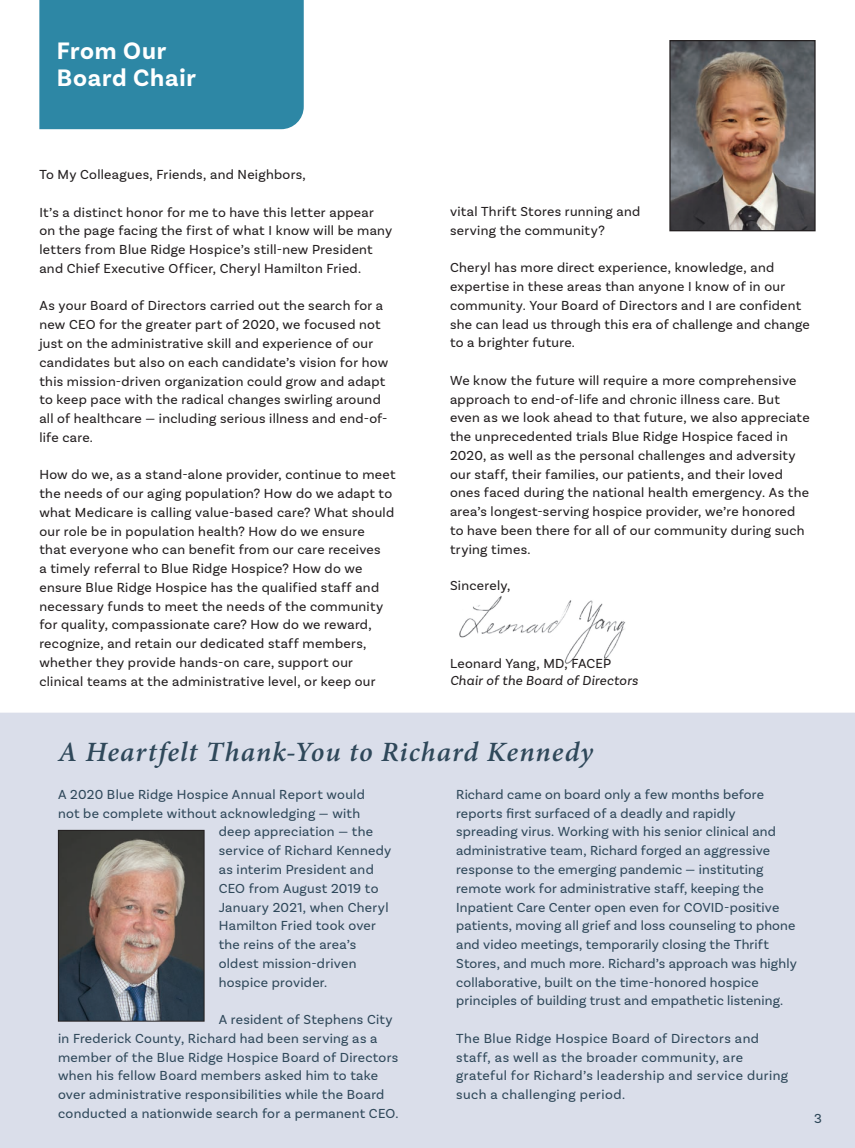
<style>
.page{position:relative;width:855px;height:1148px;background:#fff}
.page>*{position:absolute;margin:0;border:0;box-sizing:border-box;transform-origin:0 0}
.t1{font:italic 700 27.5px "Adobe Hebrew";letter-spacing:.035em;color:#2f485a}
.t2{font:700 25px/27.5px "Basic Sans";letter-spacing:.03em;color:#fff}
.Body_Copy{font:13.75px/18.8px "Basic Sans";letter-spacing:.02em;color:#231f20}
.t3{font:13.75px/18.8px "Basic Sans";letter-spacing:.015em;color:#2f485a}
.t4{font:13.75px/18.8px "Basic Sans";letter-spacing:.035em;color:#2f485a}
.Body_Copy-2{font:italic 13.75px "Basic Sans";letter-spacing:.02em;color:#231f20}
</style>
<div class="page">
<div style="left:39px;top:0;width:265px;height:129px;background:#2d87a5"></div>
<svg style="left:669px;top:40px;width:147px;height:192px"></svg>
<div style="left:0;top:712px;width:855px;height:436px;background:#dadeea"></div>
<svg style="left:58px;top:829px;width:147px;height:192px"></svg>
<img style="left:459px;top:596px;width:167px;height:68px">
<p class="t2" style="left:57px;top:37px;width:141px">From Our<br>Board Chair</p>
<p class="Body_Copy" style="left:39px;top:165px;width:268px">To My Colleagues, Friends, and Neighbors,</p>
<p class="Body_Copy" style="left:39px;top:202px;width:354px">It’s a distinct honor for me to have this letter appear on the page facing the first of what I know will be many letters from Blue Ridge Hospice’s still-new President and Chief Executive Officer, Cheryl Hamilton Fried.</p>
<p class="Body_Copy" style="left:39px;top:296px;width:350px">As your Board of Directors carried out the search for a new CEO for the greater part of 2020, we focused not just on the administrative skill and experience of our candidates but also on each candidate’s vision for how this mission-driven organization could grow and adapt to keep pace with the radical changes swirling around all of healthcare — including serious illness and end-of&shy;life care.</p>
<p class="Body_Copy" style="left:39px;top:465px;width:358px">How do we, as a stand-alone provider, continue to meet the needs of our aging population? How do we adapt to what Medicare is calling value-based care? What should our role be in population health? How do we ensure<br>that everyone who can benefit from our care receives<br>a timely referral to Blue Ridge Hospice? How do we ensure Blue Ridge Hospice has the qualified staff and necessary funds to meet the needs of the community for quality, compassionate care? How do we reward, recognize, and retain our dedicated staff members, whether they provide hands-on care, support our clinical teams at the administrative level, or keep our</p>
<p class="Body_Copy" style="left:450px;top:202px;width:192px">vital Thrift Stores running and serving the community?</p>
<p class="Body_Copy" style="left:450px;top:258px;width:361px">Cheryl has more direct experience, knowledge, and expertise in these areas than anyone I know of in our community. Your Board of Directors and I are confident she can lead us through this era of challenge and change to a brighter future.</p>
<p class="Body_Copy" style="left:450px;top:371px;width:361px">We know the future will require a more comprehensive approach to end-of-life and chronic illness care. But even as we look ahead to that future, we also appreciate the unprecedented trials Blue Ridge Hospice faced in 2020, as well as the personal challenges and adversity our staff, their families, our patients, and their loved ones faced during the national health emergency. As the area’s longest-serving hospice provider, we’re honored to have been there for all of our community during such trying times.</p>
<p class="Body_Copy" style="left:450px;top:576px;width:62px">Sincerely,</p>
<p class="Body_Copy" style="left:450px;top:653px;width:163px">Leonard Yang, MD, FACEP</p>
<p class="Body_Copy-2" style="left:450px;top:672px;width:190px">Chair of the Board of Directors</p>
<p class="t1" style="left:58px;top:735px;width:536px">A Heartfelt Thank-You to Richard Kennedy</p>
<p class="t3" style="left:456px;top:785px;width:342px">Richard came on board only a few months before reports first surfaced of a deadly and rapidly spreading virus. Working with his senior clinical and administrative team, Richard forged an aggressive response to the emerging pandemic — instituting remote work for administrative staff, keeping the Inpatient Care Center open even for COVID-positive patients, moving all grief and loss counseling to phone and video meetings, temporarily closing the Thrift Stores, and much more. Richard’s approach was highly collaborative, built on the time-honored hospice principles of building trust and empathetic listening.</p>
<p class="t4" style="left:456px;top:1028px;width:333px">The Blue Ridge Hospice Board of Directors and staff, as well as the broader community, are grateful for Richard’s leadership and service during such a challenging period.</p>
<p class="t3" style="left:58px;top:785px;width:308px">A 2020 Blue Ridge Hospice Annual Report would</p>
<p class="t3" style="left:58px;top:803px;width:304px">not be complete without acknowledging — with</p>
<p class="t3" style="left:219px;top:822px;width:156px">deep appreciation — the</p>
<p class="t3" style="left:219px;top:841px;width:174px">service of Richard Kennedy</p>
<p class="t3" style="left:219px;top:860px;width:157px">as interim President and</p>
<p class="t3" style="left:219px;top:878px;width:161px">CEO from August 2019 to</p>
<p class="t3" style="left:219px;top:897px;width:171px">January 2021, when Cheryl</p>
<p class="t3" style="left:219px;top:916px;width:159px">Hamilton Fried took over</p>
<p class="t3" style="left:219px;top:935px;width:139px">the reins of the area’s</p>
<p class="t3" style="left:219px;top:953px;width:139px">oldest mission-driven</p>
<p class="t3" style="left:219px;top:972px;width:110px">hospice provider.</p>
<p class="t3" style="left:58px;top:1010px;width:342px;text-indent:161px">A resident of Stephens City in Frederick County, Richard had been serving as a member of the Blue Ridge Hospice Board of Directors when his fellow Board members asked him to take over administrative responsibilities while the Board conducted a nationwide search for a permanent CEO.</p>
<p class="t3" style="left:814px;top:1108px;width:9px">3</p>
</div>
